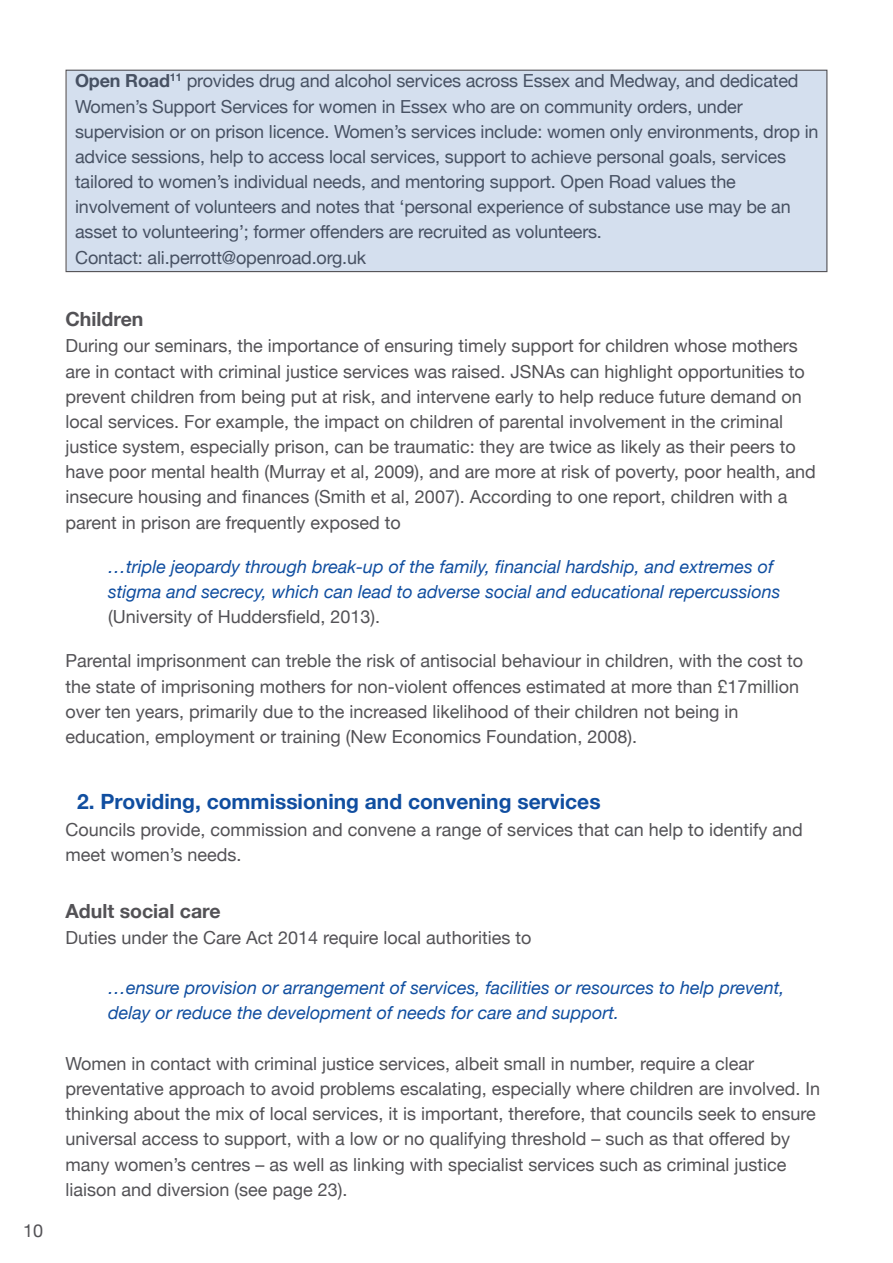
<style>
.page{position:relative;width:893px;height:1263px;background:#fff}
.page>*{position:absolute;margin:0;border:0;box-sizing:border-box;transform-origin:0 0}
.t1{font:700 21px "Helvetica Neue";color:#104ea0}
.t2{font:700 19.5px "Helvetica Neue";color:#535256}
.t3{font:18px/25.2px "Helvetica Neue";color:#535256}
.t4{font:italic 18px/25.2px "Helvetica Neue";color:#104ea0}
.s1{font-weight:700}
</style>
<div class="page">
<div style="left:67px;top:71px;width:759px;height:200px;background:#d4dfee"></div>
<div style="left:66px;top:70px;width:761px;height:202px;border:1px solid #535256"></div>
<p class="t3" style="left:23px;top:1218px;width:22px">10</p>
<p class="t3" style="left:75px;top:68px;width:745px"><span class="s1">Open Road</span><sup>11</sup> provides drug and alcohol services across Essex and Medway, and dedicated Women’s Support Services for women in Essex who are on community orders, under supervision or on prison licence. Women’s services include: women only environments, drop in advice sessions, help to access local services, support to achieve personal goals, services tailored to women’s individual needs, and mentoring support. Open Road values the involvement of volunteers and notes that ‘personal experience of substance use may be an asset to volunteering’; former offenders are recruited as volunteers.<br>Contact: ali.perrott@openroad.org.uk</p>
<p class="t2" style="left:66px;top:307px;width:79px">Children</p>
<p class="t3" style="left:66px;top:333px;width:752px">During our seminars, the importance of ensuring timely support for children whose mothers are in contact with criminal justice services was raised. JSNAs can highlight opportunities to prevent children from being put at risk, and intervene early to help reduce future demand on local services. For example, the impact on children of parental involvement in the criminal justice system, especially prison, can be traumatic: they are twice as likely as their peers to have poor mental health (Murray et al, 2009), and are more at risk of poverty, poor health, and insecure housing and finances (Smith et al, 2007). According to one report, children with a parent in prison are frequently exposed to</p>
<p class="t4" style="left:108px;top:553px;width:674px">…triple jeopardy through break-up of the family, financial hardship, and extremes of stigma and secrecy, which can lead to adverse social and educational repercussions</p>
<p class="t3" style="left:108px;top:604px;width:274px">(University of Huddersfield, 2013).</p>
<p class="t3" style="left:66px;top:648px;width:739px">Parental imprisonment can treble the risk of antisocial behaviour in children, with the cost to the state of imprisoning mothers for non-violent offences estimated at more than £17million over ten years, primarily due to the increased likelihood of their children not being in education, employment or training (New Economics Foundation, 2008).</p>
<p class="t1" style="left:77px;top:789px;width:525px">2. Providing, commissioning and convening services</p>
<p class="t3" style="left:66px;top:817px;width:739px">Councils provide, commission and convene a range of services that can help to identify and meet women’s needs.</p>
<p class="t2" style="left:66px;top:899px;width:157px">Adult social care</p>
<p class="t3" style="left:66px;top:924px;width:467px">Duties under the Care Act 2014 require local authorities to</p>
<p class="t4" style="left:108px;top:975px;width:678px">…ensure provision or arrangement of services, facilities or resources to help prevent, delay or reduce the development of needs for care and support.</p>
<p class="t3" style="left:65px;top:1050px;width:756px">Women in contact with criminal justice services, albeit small in number, require a clear preventative approach to avoid problems escalating, especially where children are involved. In thinking about the mix of local services, it is important, therefore, that councils seek to ensure universal access to support, with a low or no qualifying threshold – such as that offered by many women’s centres – as well as linking with specialist services such as criminal justice liaison and diversion (see page 23).</p>
</div>
